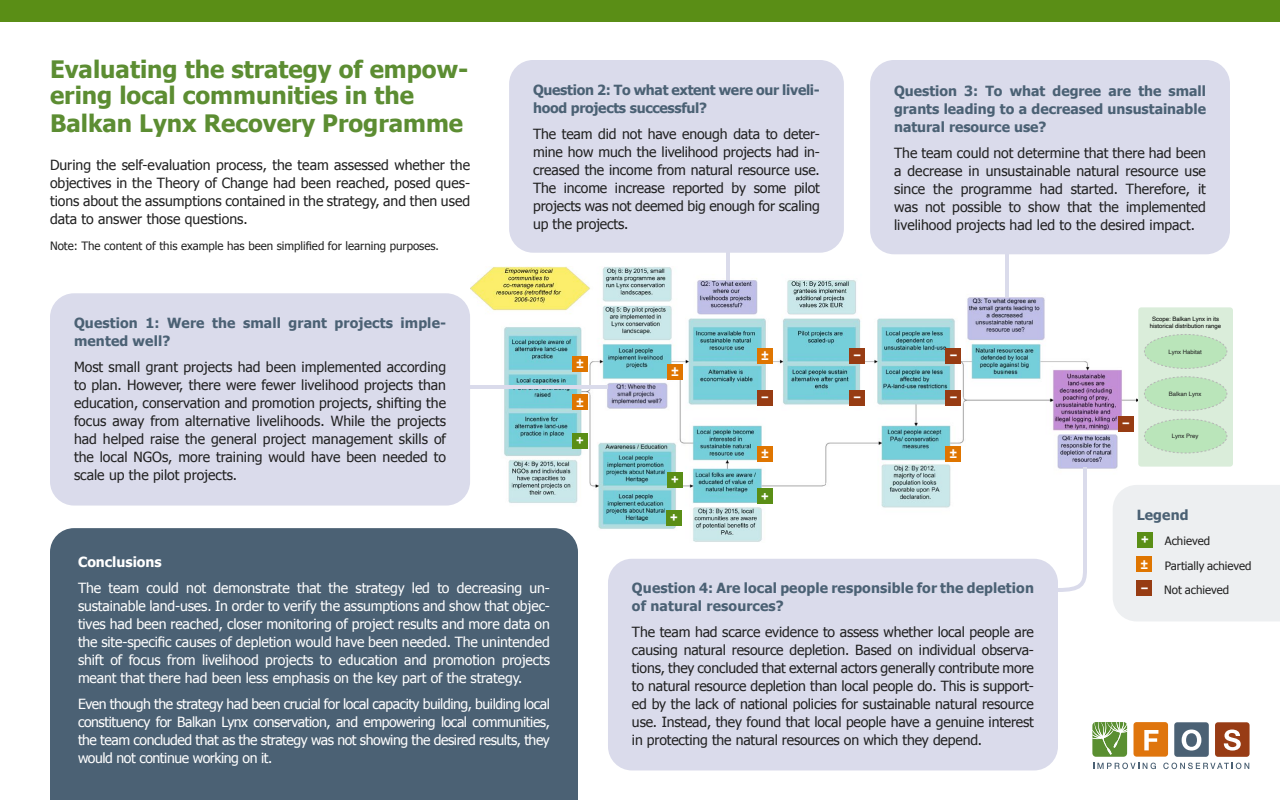
<style>
.page{position:relative;width:1280px;height:800px;background:#fff}
.page>*{position:absolute;margin:0;border:0;box-sizing:border-box;transform-origin:0 0}
.t1{font:700 24px/27px "Tahoma";color:#5c8d32}
.t2{font:14px/18px "Tahoma";color:#212121;text-align:justify}
.t3{font:14px/18px "Tahoma";letter-spacing:-.025em;color:#fff;text-align:justify}
.Step{font:700 14px/18px "Tahoma";letter-spacing:.01em;color:#4b6174}
.Step-2{font:700 14px/18px "Tahoma";letter-spacing:-.02em;color:#4b6174}
.t4{font:700 14px "Tahoma";color:#fff}
.t5{font:700 13px "Arial";color:#fff}
.t6{font:11.5px "Tahoma";color:#212121}
.t7{font:6px/7.2px "Helvetica";color:#000;text-align:center}
.t8{font:6px "Helvetica";color:#212121}
</style>
<div class="page">
<div style="left:0;top:0;width:1280px;height:22px;background:#5a8e16"></div>
<img style="left:470px;top:266px;width:667px;height:276px">
<hr style="left:411px;top:385px;width:197px;height:4px;background:#dadbeb">
<hr style="left:726px;top:229px;width:4px;height:51px;background:#dadbeb">
<hr style="left:1005px;top:247px;width:4px;height:50px;background:#dadbeb">
<svg style="left:1054px;top:463px;width:35px;height:129px"></svg>
<div style="left:50px;top:528px;width:528px;height:272px;background:#4b6174"></div>
<div style="left:50px;top:293px;width:420px;height:213px;background:#dadbeb;border-radius:24px"></div>
<div style="left:608px;top:559px;width:450px;height:211px;background:#dadbeb;border-radius:24px"></div>
<div style="left:509px;top:60px;width:335px;height:193px;background:#dadbeb;border-radius:24px"></div>
<div style="left:870px;top:60px;width:360px;height:194px;background:#dadbeb;border-radius:24px"></div>
<div style="left:1138px;top:307px;width:95px;height:160px;background:#daedda;border-radius:3px"></div>
<svg style="left:1144px;top:334px;width:83px;height:35px"></svg>
<svg style="left:1144px;top:376px;width:83px;height:35px"></svg>
<svg style="left:1144px;top:419px;width:83px;height:35px"></svg>
<div style="left:1134px;top:722px;width:34px;height:35px;background:#df750d;border-radius:3px"></div>
<div style="left:1174px;top:722px;width:35px;height:35px;background:#4b6174;border-radius:3px"></div>
<div style="left:1215px;top:722px;width:35px;height:35px;background:#983c15;border-radius:3px"></div>
<svg style="left:1144px;top:730px;width:14px;height:20px"></svg>
<svg style="left:1182px;top:730px;width:19px;height:21px"></svg>
<svg style="left:1224px;top:730px;width:17px;height:21px"></svg>
<svg style="left:1093px;top:763px;width:63px;height:6px"></svg>
<svg style="left:1163px;top:763px;width:86px;height:6px"></svg>
<svg style="left:1092px;top:722px;width:36px;height:35px"></svg>
<div style="left:1113px;top:485px;width:167px;height:136px;background:#edeff1"></div>
<div style="left:757px;top:488px;width:16px;height:16px;background:#5a8e16"></div>
<div style="left:667px;top:472px;width:16px;height:16px;background:#5a8e16"></div>
<div style="left:572px;top:433px;width:16px;height:16px;background:#5a8e16"></div>
<div style="left:666px;top:510px;width:16px;height:16px;background:#5a8e16"></div>
<div style="left:1137px;top:532px;width:16px;height:16px;background:#5a8e16"></div>
<div style="left:945px;top:446px;width:16px;height:16px;background:#df7500"></div>
<div style="left:757px;top:446px;width:16px;height:16px;background:#df7500"></div>
<div style="left:572px;top:394px;width:16px;height:16px;background:#df7500"></div>
<div style="left:572px;top:356px;width:16px;height:16px;background:#df7500"></div>
<div style="left:667px;top:364px;width:16px;height:16px;background:#df7500"></div>
<div style="left:757px;top:348px;width:16px;height:16px;background:#df7500"></div>
<div style="left:1136px;top:556px;width:16px;height:16px;background:#df7500"></div>
<div style="left:1118px;top:416px;width:16px;height:16px;background:#973c13"></div>
<div style="left:757px;top:390px;width:16px;height:16px;background:#973c13"></div>
<div style="left:849px;top:390px;width:16px;height:16px;background:#973c13"></div>
<div style="left:849px;top:348px;width:16px;height:16px;background:#973c13"></div>
<div style="left:945px;top:390px;width:16px;height:16px;background:#973c13"></div>
<div style="left:945px;top:348px;width:16px;height:16px;background:#973c13"></div>
<div style="left:1136px;top:580px;width:16px;height:16px;background:#973c13"></div>
<h1 class="t1" style="left:50px;top:55px;width:420px">Evaluating the strategy of empow&shy;ering local communities in the<br>Balkan Lynx Recovery Programme</h1>
<p class="t2" style="left:50px;top:156px;width:422px">During the self-evaluation process, the team assessed whether the objectives in the Theory of Change had been reached, posed ques&shy;tions about the assumptions contained in the strategy, and then used data to answer those questions.</p>
<p class="t6" style="left:50px;top:238px;width:391px">Note: The content of this example has been simplified for learning purposes.</p>
<p class="Step" style="left:74px;top:313px;width:374px">Question 1: Were the small grant projects imple&shy;mented well?</p>
<p class="t2" style="left:74px;top:357px;width:374px">Most small grant projects had been implemented according to plan. However, there were fewer livelihood projects than education, conservation and promotion projects, shifting the focus away from alternative livelihoods. While the projects had helped raise the general project management skills of the local NGOs, more training would have been needed to scale up the pilot projects.</p>
<p class="Step-2" style="left:533px;top:80px;width:288px">Question 2: To what extent were our liveli&shy;hood projects successful?</p>
<p class="t2" style="left:533px;top:124px;width:288px">The team did not have enough data to deter&shy;mine how much the livelihood projects had in&shy;creased the income from natural resource use.<br>The income increase reported by some pilot projects was not deemed big enough for scaling up the projects.</p>
<p class="Step" style="left:894px;top:81px;width:313px;text-align:justify">Question 3: To what degree are the small grants leading to a decreased unsustainable natural resource use?</p>
<p class="t2" style="left:894px;top:143px;width:313px">The team could not determine that there had been a decrease in unsustainable natural resource use since the programme had started. Therefore, it was not possible to show that the implemented livelihood projects had led to the desired impact.</p>
<p class="t5" style="left:576px;top:355px;width:9px">±</p>
<p class="t5" style="left:576px;top:394px;width:9px">±</p>
<p class="t5" style="left:576px;top:432px;width:9px">+</p>
<p class="t5" style="left:671px;top:363px;width:9px">±</p>
<p class="t5" style="left:761px;top:347px;width:9px">±</p>
<p class="t5" style="left:854px;top:347px;width:9px">−</p>
<p class="t5" style="left:761px;top:389px;width:9px">−</p>
<p class="t5" style="left:854px;top:389px;width:9px">−</p>
<p class="t5" style="left:950px;top:347px;width:9px">−</p>
<p class="t5" style="left:950px;top:389px;width:9px">−</p>
<p class="t5" style="left:1122px;top:415px;width:9px">−</p>
<p class="t7" style="left:1150px;top:315px;width:73px">Scope: Balkan Lynx in its historical distribution range</p>
<p class="t8" style="left:1169px;top:347px;width:35px">Lynx Habitat</p>
<p class="t8" style="left:1169px;top:389px;width:34px">Balkan Lynx</p>
<p class="t8" style="left:1172px;top:432px;width:28px">Lynx Prey</p>
<p class="t5" style="left:671px;top:471px;width:9px">+</p>
<p class="t5" style="left:670px;top:509px;width:9px">+</p>
<p class="t5" style="left:761px;top:445px;width:9px">±</p>
<p class="t5" style="left:950px;top:445px;width:9px">±</p>
<p class="t5" style="left:761px;top:487px;width:9px">+</p>
<p class="Step" style="left:1137px;top:505px;width:53px">Legend</p>
<p class="t5" style="left:1141px;top:531px;width:9px">+</p>
<p class="t6" style="left:1165px;top:533px;width:47px">Achieved</p>
<p class="t4" style="left:78px;top:552px;width:85px">Conclusions</p>
<p class="t3" style="left:78px;top:578px;width:473px">The team could not demonstrate that the strategy led to decreasing un&shy;sustainable land-uses. In order to verify the assumptions and show that objec&shy;tives had been reached, closer monitoring of project results and more data on the site-specific causes of depletion would have been needed. The unintended shift of focus from livelihood projects to education and promotion projects meant that there had been less emphasis on the key part of the strategy.</p>
<p class="t3" style="left:78px;top:694px;width:474px">Even though the strategy had been crucial for local capacity building, building local constituency for Balkan Lynx conservation, and empowering local communities, the team concluded that as the strategy was not showing the desired results, they would not continue working on it.</p>
<p class="Step" style="left:632px;top:579px;width:404px">Question 4: Are local people responsible for the depletion of natural resources?</p>
<p class="t2" style="left:632px;top:623px;width:403px">The team had scarce evidence to assess whether local people are causing natural resource depletion. Based on individual observa&shy;tions, they concluded that external actors generally contribute more to natural resource depletion than local people do. This is support&shy;ed by the lack of national policies for sustainable natural resource use. Instead, they found that local people have a genuine interest in protecting the natural resources on which they depend.</p>
<p class="t5" style="left:1141px;top:555px;width:9px">±</p>
<p class="t5" style="left:1141px;top:580px;width:9px">−</p>
<p class="t6" style="left:1165px;top:558px;width:88px">Partially achieved</p>
<p class="t6" style="left:1164px;top:582px;width:66px">Not achieved</p>
</div>
